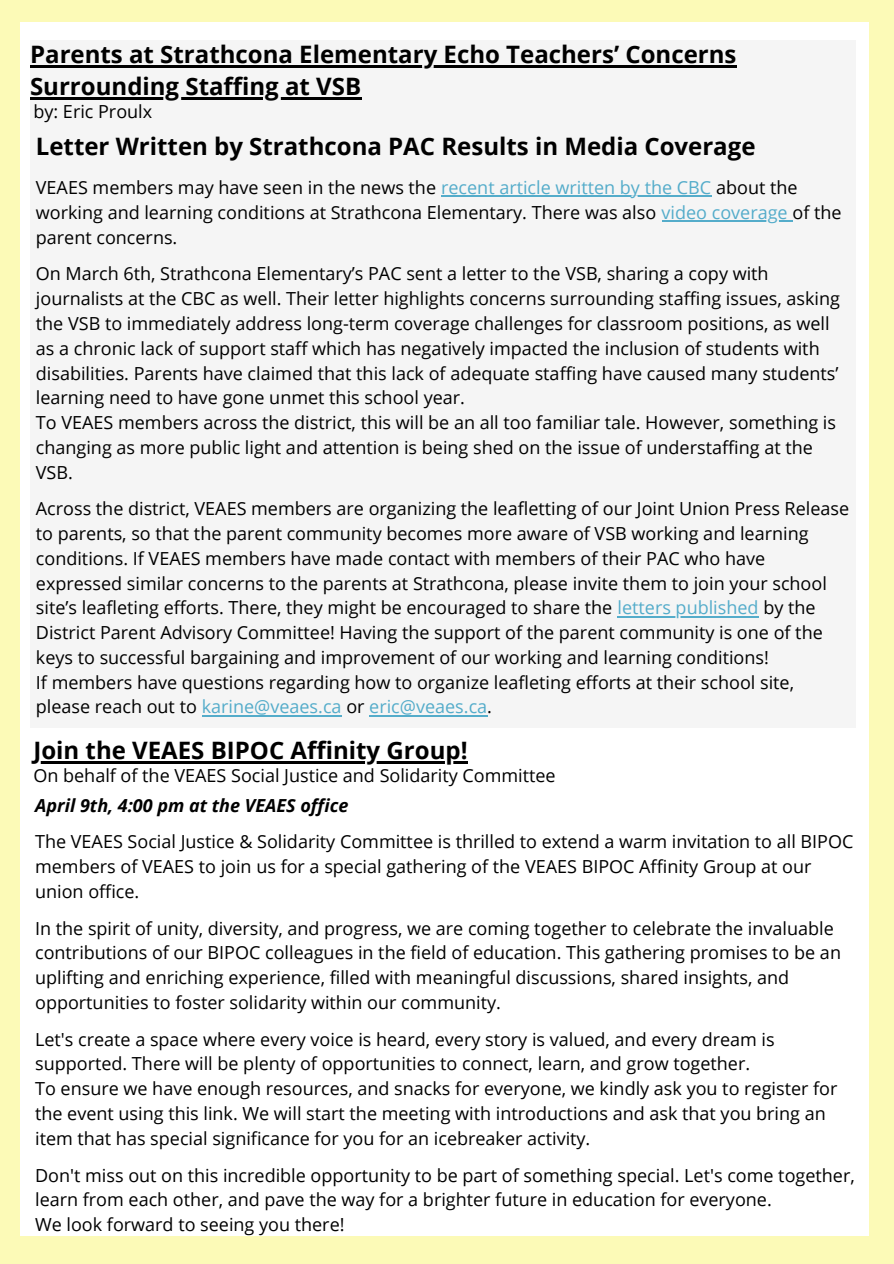
<style>
.page{position:relative;width:894px;height:1264px;background:#fff}
.page>*{position:absolute;margin:0;border:0;box-sizing:border-box;transform-origin:0 0}
.t1{font:700 24px "Open Sans";color:#000}
.t2{font:18px/24.8px "Open Sans";color:#000}
.t3{font:italic 700 18px "Open Sans";color:#000}
.s1{color:#54acca}
</style>
<div class="page">
<div style="left:0;top:0;width:893px;height:1263px;background:#fcfab7"></div>
<div style="left:20px;top:22px;width:849px;height:1213px;background:#fff"></div>
<div style="left:30px;top:40px;width:825px;height:687px;background:#f5f5f5"></div>
<hr style="left:441px;top:196px;width:270px;height:1px;background:#54acca">
<hr style="left:661px;top:220px;width:131px;height:2px;background:#54acca">
<hr style="left:617px;top:616px;width:141px;height:1px;background:#54acca">
<hr style="left:202px;top:715px;width:139px;height:1px;background:#54acca">
<hr style="left:369px;top:715px;width:118px;height:1px;background:#54acca">
<hr style="left:30px;top:65px;width:706px;height:2px;background:#000">
<hr style="left:30px;top:98px;width:331px;height:2px;background:#000">
<hr style="left:33px;top:761px;width:434px;height:2px;background:#000">
<h1 class="t1" style="left:30px;top:37px;width:707px">Parents at Strathcona Elementary Echo Teachers’ Concerns</h1>
<p class="t1" style="left:30px;top:70px;width:332px">Surrounding Staffing at VSB</p>
<h2 class="t2" style="left:33px;top:99px;width:120px">by: Eric Proulx</h2>
<h1 class="t1" style="left:36px;top:129px;width:721px">Letter Written by Strathcona PAC Results in Media Coverage</h1>
<p class="t2" style="left:36px;top:175px;width:763px">VEAES members may have seen in the news the <span class="s1">recent article written by the CBC</span> about the</p>
<h1 class="t2" style="left:36px;top:199px;width:807px">working and learning conditions at Strathcona Elementary. There was also <span class="s1">video coverage</span> of the</h1>
<p class="t2" style="left:36px;top:218px;width:734px;line-height:36.8px">parent concerns.<br>On March 6th, Strathcona Elementary’s PAC sent a letter to the VSB, sharing a copy with</p>
<p class="t2" style="left:36px;top:286px;width:805px">journalists at the CBC as well. Their letter highlights concerns surrounding staffing issues, asking the VSB to immediately address long-term coverage challenges for classroom positions, as well as a chronic lack of support staff which has negatively impacted the inclusion of students with</p>
<p class="t2" style="left:36px;top:360px;width:803px">disabilities. Parents have claimed that this lack of adequate staffing have caused many students’ learning need to have gone unmet this school year.<br>To VEAES members across the district, this will be an all too familiar tale. However, something is changing as more public light and attention is being shed on the issue of understaffing at the VSB.</p>
<p class="t2" style="left:36px;top:496px;width:814px">Across the district, VEAES members are organizing the leafletting of our Joint Union Press Release</p>
<p class="t2" style="left:36px;top:520px;width:792px">to parents, so that the parent community becomes more aware of VSB working and learning conditions. If VEAES members have made contact with members of their PAC who have expressed similar concerns to the parents at Strathcona, please invite them to join your school site’s leafleting efforts. There, they might be encouraged to share the <span class="s1">letters published</span> by the</p>
<p class="t2" style="left:36px;top:619px;width:788px">District Parent Advisory Committee! Having the support of the parent community is one of the keys to successful bargaining and improvement of our working and learning conditions!<br>If members have questions regarding how to organize leafleting efforts at their school site, please reach out to <span class="s1">karine@veaes.ca</span> or <span class="s1">eric@veaes.ca</span>.</p>
<p class="t1" style="left:33px;top:733px;width:435px">Join the VEAES BIPOC Affinity Group!</p>
<p class="t2" style="left:33px;top:762px;width:523px">On behalf of the VEAES Social Justice and Solidarity Committee</p>
<p class="t3" style="left:35px;top:792px;width:315px">April 9th, 4:00 pm at the VEAES office</p>
<p class="t2" style="left:35px;top:829px;width:819px">The VEAES Social Justice &amp; Solidarity Committee is thrilled to extend a warm invitation to all BIPOC members of VEAES to join us for a special gathering of the VEAES BIPOC Affinity Group at our union office.</p>
<p class="t2" style="left:35px;top:915px;width:807px">In the spirit of unity, diversity, and progress, we are coming together to celebrate the invaluable contributions of our BIPOC colleagues in the field of education. This gathering promises to be an uplifting and enriching experience, filled with meaningful discussions, shared insights, and opportunities to foster solidarity within our community.</p>
<p class="t2" style="left:35px;top:1026px;width:803px">Let's create a space where every voice is heard, every story is valued, and every dream is supported. There will be plenty of opportunities to connect, learn, and grow together.<br>To ensure we have enough resources, and snacks for everyone, we kindly ask you to register for the event using this link. We will start the meeting with introductions and ask that you bring an item that has special significance for you for an icebreaker activity.</p>
<p class="t2" style="left:35px;top:1162px;width:820px">Don't miss out on this incredible opportunity to be part of something special. Let's come together, learn from each other, and pave the way for a brighter future in education for everyone.<br>We look forward to seeing you there!</p>
</div>
